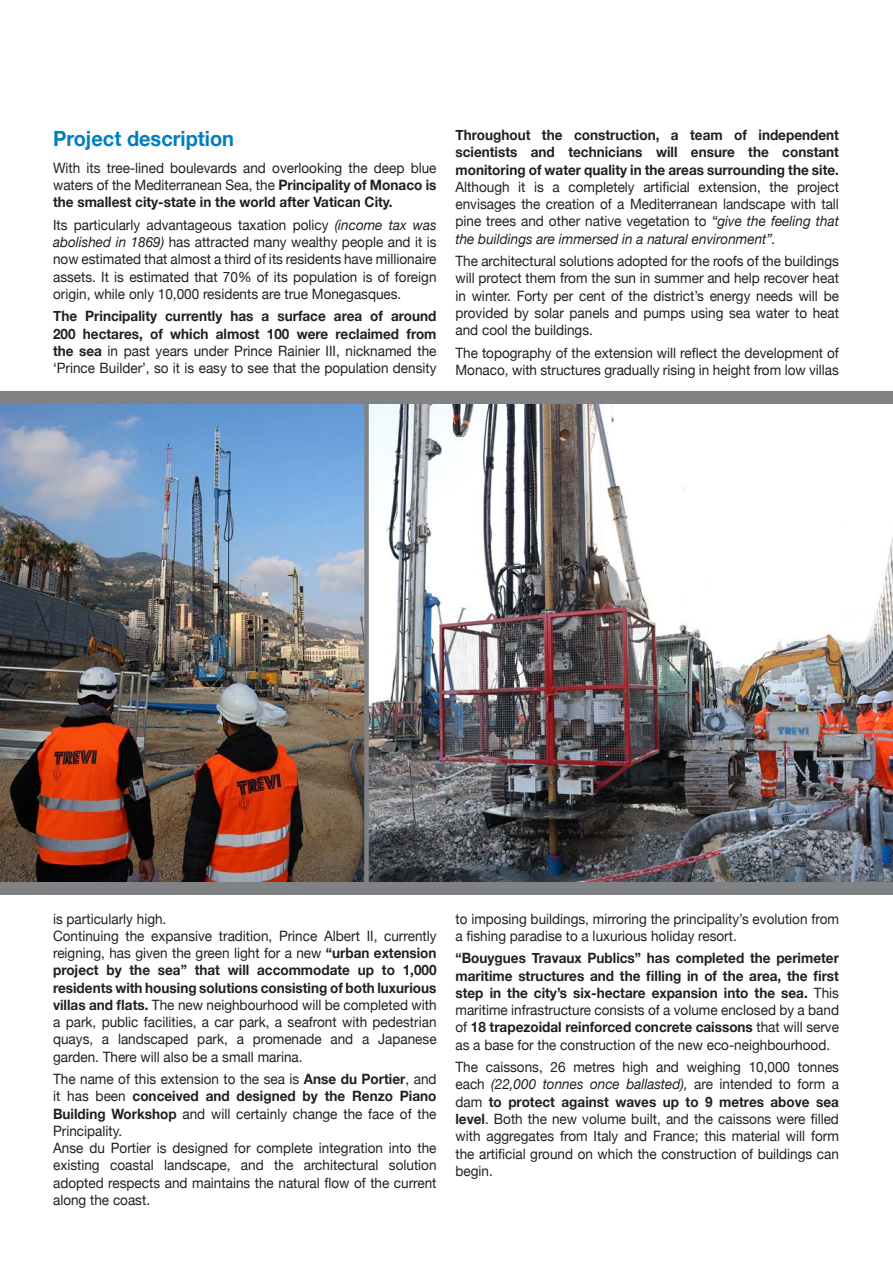
<style>
.page{position:relative;width:893px;height:1263px;background:#fff}
.page>*{position:absolute;margin:0;border:0;box-sizing:border-box;transform-origin:0 0}
.t1{font:700 21px "Helvetica Neue";color:#007ec2;scale:.95 1}
.t2{font:14.25px/17.2px "Helvetica Neue";color:#231f20;text-align:justify;scale:.95 1}
.t3{font:700 14.25px/17.2px "Helvetica Neue";color:#231f20;text-align:justify;scale:.95 1}
.s1{font-weight:700}
.s2{font-style:italic}
.s3{font-weight:400}
</style>
<div class="page">
<img style="left:369px;top:404px;width:524px;height:478px">
<img style="left:0;top:404px;width:364px;height:478px">
<div style="left:0;top:391px;width:893px;height:13px;background:#808285"></div>
<div style="left:0;top:882px;width:893px;height:13px;background:#808285"></div>
<div style="left:364px;top:396px;width:5px;height:491px;background:#808285"></div>
<p class="t1" style="left:53px;top:122px;width:192px">Project description</p>
<p class="t2" style="left:53px;top:160px;width:405px">With its tree-lined boulevards and overlooking the deep blue waters of the Mediterranean Sea, the <span class="s1">Principality of Monaco is the smallest city-state in the world after Vatican City.</span></p>
<p class="t2" style="left:53px;top:217px;width:405px">Its particularly advantageous taxation policy <span class="s2">(income tax was abolished in 1869)</span> has attracted many wealthy people and it is now estimated that almost a third of its residents have millionaire assets. It is estimated that 70% of its population is of foreign origin, while only 10,000 residents are true Monegasques.</p>
<p class="t2" style="left:53px;top:309px;width:405px"><span class="s1">The Principality currently has a surface area of around 200 hectares, of which almost 100 were reclaimed from the sea</span> in past years under Prince Rainier III, nicknamed the ‘Prince Builder’, so it is easy to see that the population density</p>
<p class="t3" style="left:455px;top:127px;width:405px">Throughout the construction, a team of independent scientists and technicians will ensure the constant monitoring of water quality in the areas surrounding the site.</p>
<p class="t2" style="left:455px;top:179px;width:405px">Although it is a completely artificial extension, the project envisages the creation of a Mediterranean landscape with tall pine trees and other native vegetation to <span class="s2">“give the feeling that the buildings are immersed in a natural environment”.</span></p>
<p class="t2" style="left:455px;top:253px;width:405px">The architectural solutions adopted for the roofs of the buildings will protect them from the sun in summer and help recover heat in winter. Forty per cent of the district’s energy needs will be provided by solar panels and pumps using sea water to heat and cool the buildings.</p>
<p class="t2" style="left:455px;top:345px;width:405px">The topography of the extension will reflect the development of<br>Monaco, with structures gradually rising in height from low villas</p>
<p class="t2" style="left:53px;top:911px;width:121px">is particularly high.</p>
<p class="t2" style="left:53px;top:928px;width:405px">Continuing the expansive tradition, Prince Albert II, currently reigning, has given the green light for a new <span class="s1">“urban extension project by the sea” that will accommodate up to 1,000 residents with housing solutions consisting of both luxurious villas and flats.</span> The new neighbourhood will be completed with a park, public facilities, a car park, a seafront with pedestrian quays, a landscaped park, a promenade and a Japanese garden. There will also be a small marina.</p>
<p class="t2" style="left:53px;top:1071px;width:405px">The name of this extension to the sea is <span class="s1">Anse du Portier</span>, and it has been <span class="s1">conceived and designed by the Renzo Piano Building Workshop</span> and will certainly change the face of the Principality.</p>
<p class="t2" style="left:53px;top:1140px;width:405px">Anse du Portier is designed for complete integration into the existing coastal landscape, and the architectural solution adopted respects and maintains the natural flow of the current along the coast.</p>
<p class="t2" style="left:455px;top:911px;width:405px">to imposing buildings, mirroring the principality’s evolution from a fishing paradise to a luxurious holiday resort.</p>
<p class="t3" style="left:455px;top:950px;width:405px">“Bouygues Travaux Publics” has completed the perimeter maritime structures and the filling in of the area, the first step in the city’s six-hectare expansion into the sea. <span class="s3">This maritime infrastructure consists of a volume enclosed by a band of</span> 18 trapezoidal reinforced concrete caissons <span class="s3">that will serve as a base for the construction of the new eco-neighbourhood.</span></p>
<p class="t2" style="left:455px;top:1059px;width:405px">The caissons, 26 metres high and weighing 10,000 tonnes each <span class="s2">(22,000 tonnes once ballasted),</span> are intended to form a dam <span class="s1">to protect against waves up to 9 metres above sea level</span>. Both the new volume built, and the caissons were filled with aggregates from Italy and France; this material will form the artificial ground on which the construction of buildings can begin.</p>
</div>
